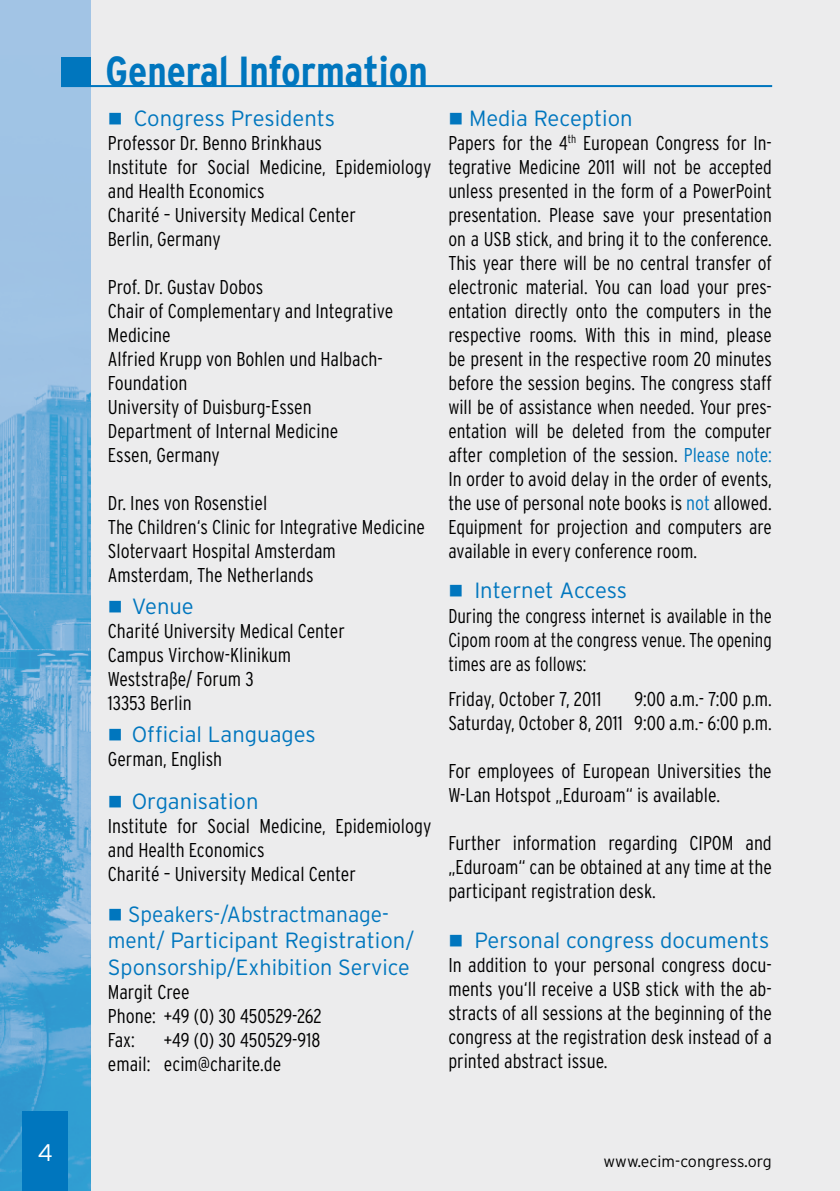
<style>
.page{position:relative;width:840px;height:1191px;background:#fff}
.page>*{position:absolute;margin:0;border:0;box-sizing:border-box;transform-origin:0 0}
.t1{font:700 condensed 42px "Interstate";color:#0076be}
.t2{font:300 24px "Interstate";color:#fff}
.t3{font:300 22px "Interstate";color:#0076be}
.t4{font:300 22px/26.4px "Interstate";color:#0076be;scale:.95 1}
.t5{font:300 condensed 20px/24px "Interstate";color:#000}
.t6{font:300 condensed 20px/24px "Interstate";color:#000;text-align:justify;scale:.95 1}
.t7{font:300 16px "Interstate";color:#000}
.s1{color:#0076be}
</style>
<div class="page">
<div style="left:0;top:0;width:839px;height:1191px;background:#ececed"></div>
<div style="left:0;top:0;width:91px;height:1191px;background:#a2c4e5"></div>
<img style="left:0;top:87px;width:91px;height:1104px">
<div style="left:23px;top:1111px;width:45px;height:80px;background:#0076be"></div>
<hr style="left:839px;top:0;width:1px;height:1191px;background:#ececed">
<div style="left:61px;top:57px;width:30px;height:29px;background:#0076be"></div>
<hr style="left:61px;top:85px;width:710px;height:2px;background:#0076be">
<p class="t2" style="left:38px;top:1139px;width:16px">4</p>
<h1 class="t1" style="left:105px;top:48px;width:324px">General Information</h1>
<p class="t3" style="left:108px;top:105px;width:229px">■ Congress Presidents</p>
<p class="t5" style="left:108px;top:130px;width:325px">Professor Dr. Benno Brinkhaus<br>Institute for Social Medicine, Epidemiology and Health Economics<br>Charité – University Medical Center<br>Berlin, Germany</p>
<p class="t5" style="left:108px;top:274px;width:287px">Prof. Dr. Gustav Dobos<br>Chair of Complementary and Integrative<br>Medicine<br>Alfried Krupp von Bohlen und Halbach-<br>Foundation<br>University of Duisburg-Essen<br>Department of Internal Medicine<br>Essen, Germany</p>
<p class="t5" style="left:108px;top:490px;width:318px">Dr. Ines von Rosenstiel<br>The Children‘s Clinic for Integrative Medicine Slotervaart Hospital Amsterdam Amsterdam, The Netherlands</p>
<p class="t3" style="left:108px;top:593px;width:87px">■ Venue</p>
<p class="t5" style="left:108px;top:618px;width:238px">Charité University Medical Center<br>Campus Virchow-Klinikum<br>Weststraße/ Forum 3<br>13353 Berlin</p>
<p class="t3" style="left:108px;top:721px;width:209px">■ Official Languages</p>
<p class="t5" style="left:108px;top:746px;width:116px">German, English</p>
<p class="t3" style="left:108px;top:789px;width:152px">■ Organisation</p>
<p class="t5" style="left:108px;top:814px;width:325px">Institute for Social Medicine, Epidemiology and Health Economics<br>Charité – University Medical Center</p>
<p class="t4" style="left:108px;top:900px;width:324px">■ Speakers-/Abstractmanage&shy;ment/ Participant Registration/<br>Sponsorship/Exhibition Service</p>
<p class="t5" style="left:108px;top:979px;width:215px">Margit Cree<br>Phone: +49 (0) 30 450529-262<br>Fax:</p>
<p class="t5" style="left:108px;top:1027px;width:214px;text-indent:56px">+49 (0) 30 450529-918 email: ecim@charite.de</p>
<p class="t3" style="left:448px;top:105px;width:186px">■ Media Reception</p>
<p class="t5" style="left:448px;top:130px;width:325px;text-align:justify">Papers for the 4<sup>th</sup> European Congress for In&shy;tegrative Medicine 2011 will not be accepted unless presented in the form of a PowerPoint presentation. Please save your presentation on a USB stick, and bring it to the conference.<br>This year there will be no central transfer of electronic material. You can load your pres&shy;entation directly onto the computers in the respective rooms. With this in mind, please be present in the respective room 20 minutes before the session begins. The congress staff will be of assistance when needed. Your pres&shy;entation will be deleted from the computer after completion of the session. <span class="s1">Please note:<br></span>In order to avoid delay in the order of events, the use of personal note books is <span class="s1">not</span> allowed.<br>Equipment for projection and computers are available in every conference room.</p>
<p class="t3" style="left:448px;top:578px;width:180px">■ Internet Access</p>
<p class="t6" style="left:448px;top:603px;width:342px">During the congress internet is available in the Cipom room at the congress venue. The opening times are as follows:</p>
<p class="t5" style="left:448px;top:686px;width:154px">Friday, October 7, 2011</p>
<p class="t5" style="left:448px;top:686px;width:325px;text-align:right">9:00 a.m.- 7:00 p.m.<br>Saturday, October 8, 2011 9:00 a.m.- 6:00 p.m.</p>
<p class="t5" style="left:448px;top:758px;width:325px">For employees of European Universities the<br>W-Lan Hotspot „Eduroam“ is available.</p>
<p class="t5" style="left:448px;top:830px;width:325px;text-align:justify">Further information regarding CIPOM and „Eduroam“ can be obtained at any time at the participant registration desk.</p>
<p class="t3" style="left:448px;top:928px;width:322px">■ Personal congress documents</p>
<p class="t5" style="left:448px;top:953px;width:325px;text-align:justify">In addition to your personal congress docu&shy;ments you‘ll receive a USB stick with the ab&shy;stracts of all sessions at the beginning of the congress at the registration desk instead of a printed abstract issue.</p>
<p class="t7" style="left:603px;top:1152px;width:170px">www.ecim-congress.org</p>
</div>
